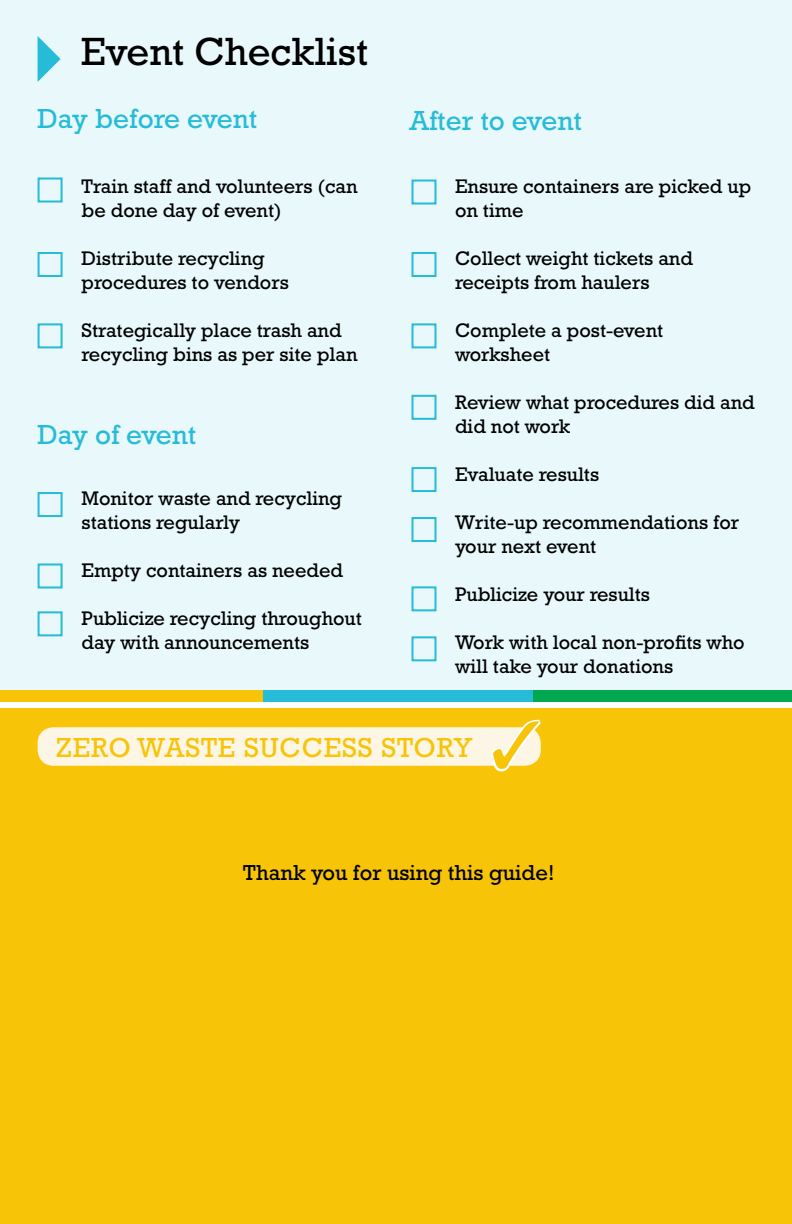
<style>
.page{position:relative;width:792px;height:1224px;background:#fff}
.page>*{position:absolute;margin:0;border:0;box-sizing:border-box;transform-origin:0 0}
.t1{font:40px "Rockwell Std";color:#000}
.t2{font:28px "Rockwell Std";color:#26bcd7}
.t3{font:28px "Rockwell Std";letter-spacing:.03em;color:#f7c407}
.t4{font:22px "Rockwell Std";color:#000}
.t5{font:20px/24px "Rockwell Std";color:#000}
</style>
<div class="page">
<div style="left:0;top:0;width:792px;height:690px;background:#e9f8fb"></div>
<svg style="left:38px;top:36px;width:23px;height:46px"></svg>
<div style="left:0;top:708px;width:792px;height:516px;background:#f7c407"></div>
<div style="left:0;top:690px;width:264px;height:12px;background:#f7c407"></div>
<div style="left:263px;top:690px;width:275px;height:12px;background:#26bcd7"></div>
<div style="left:533px;top:690px;width:259px;height:12px;background:#00a94f"></div>
<div style="left:38px;top:178px;width:25px;height:25px;border:2px solid #26bcd7"></div>
<div style="left:38px;top:252px;width:25px;height:25px;border:2px solid #26bcd7"></div>
<div style="left:38px;top:323px;width:25px;height:25px;border:2px solid #26bcd7"></div>
<div style="left:38px;top:492px;width:25px;height:25px;border:2px solid #26bcd7"></div>
<div style="left:38px;top:564px;width:25px;height:24px;border:2px solid #26bcd7"></div>
<div style="left:38px;top:611px;width:25px;height:25px;border:2px solid #26bcd7"></div>
<div style="left:412px;top:180px;width:24px;height:25px;border:2px solid #26bcd7"></div>
<div style="left:412px;top:252px;width:24px;height:25px;border:2px solid #26bcd7"></div>
<div style="left:412px;top:323px;width:24px;height:25px;border:2px solid #26bcd7"></div>
<div style="left:412px;top:395px;width:24px;height:25px;border:2px solid #26bcd7"></div>
<div style="left:412px;top:467px;width:24px;height:25px;border:2px solid #26bcd7"></div>
<div style="left:412px;top:517px;width:24px;height:25px;border:2px solid #26bcd7"></div>
<div style="left:412px;top:586px;width:24px;height:25px;border:2px solid #26bcd7"></div>
<div style="left:412px;top:636px;width:24px;height:25px;border:2px solid #26bcd7"></div>
<div style="left:38px;top:727px;width:503px;height:39px;background:#fef6e4;border-radius:16px"></div>
<svg style="left:488px;top:719px;width:53px;height:53px"></svg>
<h1 class="t1" style="left:81px;top:28px;width:289px">Event Checklist</h1>
<h2 class="t2" style="left:38px;top:103px;width:221px">Day before event</h2>
<p class="t5" style="left:82px;top:174px;width:278px">Train staff and volunteers (can be done day of event)</p>
<p class="t5" style="left:82px;top:246px;width:209px">Distribute recycling procedures to vendors</p>
<p class="t5" style="left:82px;top:318px;width:277px">Strategically place trash and recycling bins as per site plan</p>
<h2 class="t2" style="left:38px;top:419px;width:160px">Day of event</h2>
<p class="t5" style="left:82px;top:486px;width:262px">Monitor waste and recycling stations regularly</p>
<p class="t5" style="left:82px;top:558px;width:263px">Empty containers as needed</p>
<p class="t5" style="left:82px;top:606px;width:282px">Publicize recycling throughout day with announcements</p>
<h2 class="t2" style="left:410px;top:104px;width:174px">After to event</h2>
<p class="t5" style="left:455px;top:174px;width:298px">Ensure containers are picked up on time</p>
<p class="t5" style="left:455px;top:246px;width:239px">Collect weight tickets and receipts from haulers</p>
<p class="t5" style="left:455px;top:318px;width:210px">Complete a post-event worksheet</p>
<p class="t5" style="left:455px;top:390px;width:301px">Review what procedures did and did not work</p>
<p class="t5" style="left:455px;top:462px;width:146px">Evaluate results</p>
<p class="t5" style="left:455px;top:510px;width:286px">Write-up recommendations for your next event</p>
<p class="t5" style="left:455px;top:582px;width:196px">Publicize your results</p>
<p class="t5" style="left:455px;top:630px;width:291px">Work with local non-profits who will take your donations</p>
<h2 class="t3" style="left:56px;top:732px;width:417px">ZERO WASTE SUCCESS STORY</h2>
<p class="t4" style="left:243px;top:860px;width:313px">Thank you for using this guide!</p>
</div>
